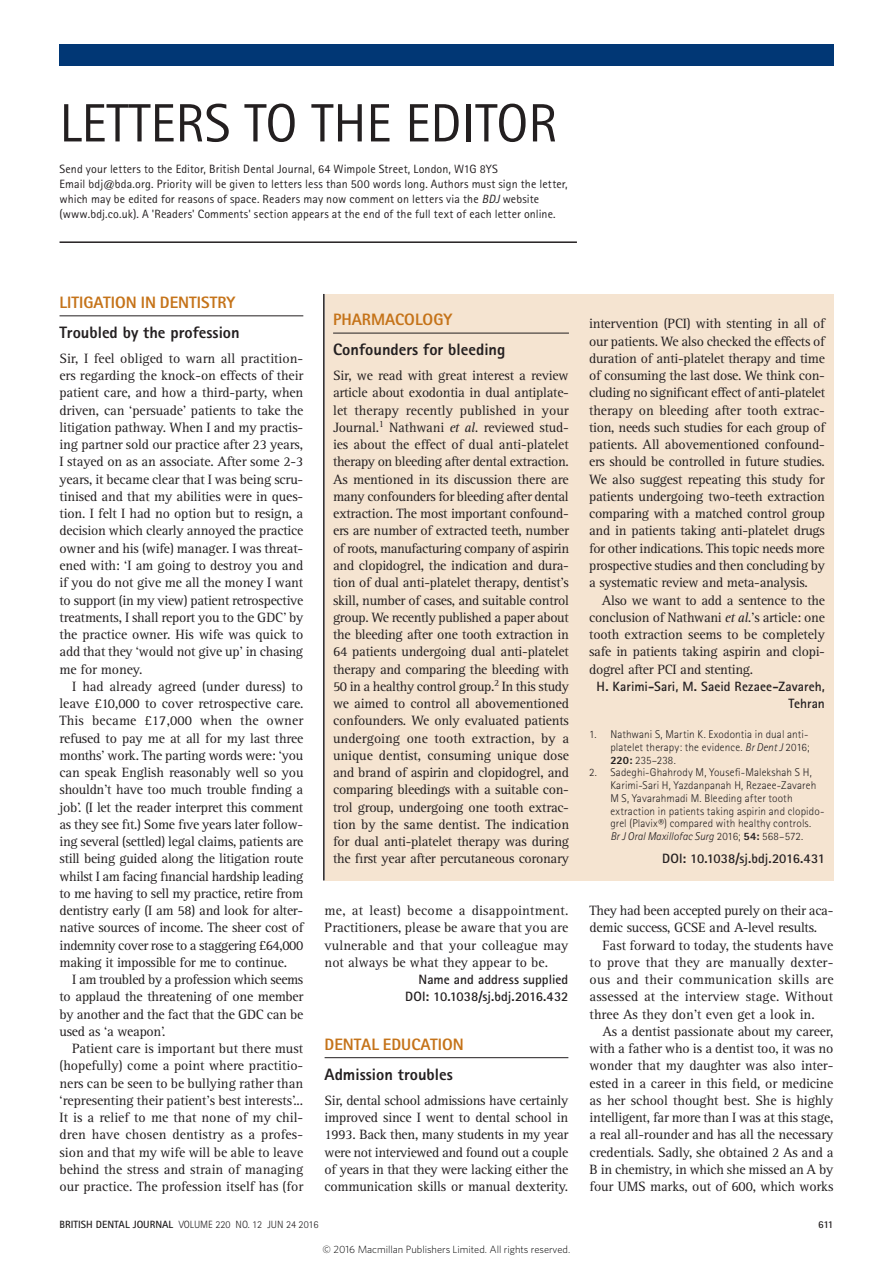
<style>
.page{position:relative;width:893px;height:1263px;background:#fff}
.page>*{position:absolute;margin:0;border:0;box-sizing:border-box;transform-origin:0 0}
.t1{font:54px "Rotis Sans Serif Std";color:#231f20}
.letters___crosshead{font:800 16.5px "Rotis Sans Serif Std";color:#231f20}
.letters___heading{font:800 16.5px "Rotis Sans Serif Std";color:#c57319}
.body_fullout_9_3pt{font:13.95px/17.2px "Rotis Serif Std";letter-spacing:-.02em;color:#231f20;text-align:justify}
.body_9_3pt{font:13.95px/17.2px "Rotis Serif Std";letter-spacing:-.01em;color:#231f20;text-align:justify}
.letters___authors{font:700 13.5px/17.2px "Rotis Sans Serif Std";color:#231f20;text-align:right}
.t2{font:12px/15px "Rotis Sans Serif Std";letter-spacing:.01em;color:#231f20}
.references{font:300 11.25px/12.8px "Rotis Sans Serif Std";letter-spacing:.01em;color:#231f20;text-align:justify}
.t3{font:300 10.5px "Whitney";color:#000}
.page_footer{font:300 10.5px "Rotis Sans Serif Std";color:#231f20}
.page_footer-2{font:700 10.5px "Rotis Sans Serif Std";color:#231f20}
.s1{font-style:italic}
.s2{font-weight:800}
.s3{font-weight:700}
</style>
<div class="page">
<div style="left:59px;top:45px;width:774px;height:21px;background:#013775"></div>
<hr style="left:60px;top:241px;width:517px;height:2px;background:#231f20">
<hr style="left:60px;top:315px;width:243px;height:1px;background:#231f20">
<hr style="left:325px;top:1057px;width:243px;height:1px;background:#231f20">
<div style="left:325px;top:294px;width:508px;height:586px;background:#f5e4d1"></div>
<hr style="left:323px;top:294px;width:2px;height:586px;background:#231f20">
<hr style="left:333px;top:333px;width:236px;height:1px;background:#231f20">
<h1 class="t1" style="left:60px;top:91px;width:499px">LETTERS TO THE EDITOR</h1>
<p class="t2" style="left:60px;top:162px;width:510px">Send your letters to the Editor, British Dental Journal, 64 Wimpole Street, London, W1G 8YS<br>Email bdj@bda.org. Priority will be given to letters less than 500 words long. Authors must sign the letter, which may be edited for reasons of space. Readers may now comment on letters via the <span class="s1">BDJ</span> website (www.bdj.co.uk). A 'Readers' Comments' section appears at the end of the full text of each letter online.</p>
<p class="letters___heading" style="left:60px;top:292px;width:177px">LITIGATION IN DENTISTRY</p>
<p class="letters___crosshead" style="left:60px;top:322px;width:182px">Troubled by the profession</p>
<p class="body_fullout_9_3pt" style="left:60px;top:350px;width:245px">Sir, I feel obliged to warn all practition&shy;ers regarding the knock-on effects of their patient care, and how a third-party, when driven, can ‘persuade’ patients to take the litigation pathway. When I and my practis&shy;ing partner sold our practice after 23 years, I stayed on as an associate. After some 2-3 years, it became clear that I was being scru&shy;tinised and that my abilities were in ques&shy;tion. I felt I had no option but to resign, a decision which clearly annoyed the practice owner and his (wife) manager. I was threat&shy;ened with: ‘I am going to destroy you and if you do not give me all the money I want to support (in my view) patient retrospective treatments, I shall report you to the GDC’ by the practice owner. His wife was quick to add that they ‘would not give up’ in chasing me for money.</p>
<p class="body_9_3pt" style="left:60px;top:678px;width:245px;text-indent:13px">I had already agreed (under duress) to leave £10,000 to cover retrospective care.<br>This became £17,000 when the owner refused to pay me at all for my last three months’ work. The parting words were: ‘you can speak English reasonably well so you shouldn’t have too much trouble finding a job’. (I let the reader interpret this comment as they see fit.) Some five years later follow&shy;ing several (settled) legal claims, patients are still being guided along the litigation route whilst I am facing financial hardship leading to me having to sell my practice, retire from dentistry early (I am 58) and look for alter&shy;native sources of income. The sheer cost of indemnity cover rose to a staggering £64,000 making it impossible for me to continue.</p>
<p class="body_9_3pt" style="left:60px;top:971px;width:245px;text-indent:13px">I am troubled by a profession which seems to applaud the threatening of one member by another and the fact that the GDC can be used as ‘a weapon’.</p>
<p class="body_9_3pt" style="left:60px;top:1040px;width:245px;text-indent:13px">Patient care is important but there must (hopefully) come a point where practitio&shy;ners can be seen to be bullying rather than ‘representing their patient’s best interests’...<br>It is a relief to me that none of my chil&shy;dren have chosen dentistry as a profes&shy;sion and that my wife will be able to leave behind the stress and strain of managing our practice. The profession itself has (for</p>
<p class="letters___heading" style="left:333px;top:309px;width:121px">PHARMACOLOGY</p>
<p class="letters___crosshead" style="left:333px;top:339px;width:174px">Confounders for bleeding</p>
<p class="body_fullout_9_3pt" style="left:333px;top:367px;width:238px">Sir, we read with great interest a review article about exodontia in dual antiplate&shy;let therapy recently published in your Journal.<sup>1</sup> Nathwani <span class="s1">et al.</span> reviewed stud&shy;ies about the effect of dual anti-platelet therapy on bleeding after dental extraction.<br>As mentioned in its discussion there are many confounders for bleeding after dental extraction. The most important confound&shy;ers are number of extracted teeth, number of roots, manufacturing company of aspirin and clopidogrel, the indication and dura&shy;tion of dual anti-platelet therapy, dentist’s skill, number of cases, and suitable control group. We recently published a paper about the bleeding after one tooth extraction in 64 patients undergoing dual anti-platelet therapy and comparing the bleeding with 50 in a healthy control group.<sup>2</sup> In this study we aimed to control all abovementioned confounders. We only evaluated patients undergoing one tooth extraction, by a unique dentist, consuming unique dose and brand of aspirin and clopidogrel, and comparing bleedings with a suitable con&shy;trol group, undergoing one tooth extrac&shy;tion by the same dentist. The indication for dual anti-platelet therapy was during the first year after percutaneous coronary</p>
<p class="body_9_3pt" style="left:325px;top:902px;width:245px">me, at least) become a disappointment.<br>Practitioners, please be aware that you are vulnerable and that your colleague may not always be what they appear to be.</p>
<p class="letters___authors" style="left:418px;top:970px;width:151px">Name and address supplied</p>
<p class="letters___authors" style="left:405px;top:988px;width:165px">DOI: 10.1038/sj.bdj.2016.432</p>
<p class="letters___heading" style="left:325px;top:1034px;width:141px">DENTAL EDUCATION</p>
<p class="letters___crosshead" style="left:325px;top:1064px;width:130px">Admission troubles</p>
<p class="body_fullout_9_3pt" style="left:325px;top:1092px;width:245px">Sir, dental school admissions have certainly improved since I went to dental school in 1993. Back then, many students in my year were not interviewed and found out a couple of years in that they were lacking either the communication skills or manual dexterity.</p>
<p class="body_fullout_9_3pt" style="left:589px;top:316px;width:237px">intervention (PCI) with stenting in all of our patients. We also checked the effects of duration of anti-platelet therapy and time of consuming the last dose. We think con&shy;cluding no significant effect of anti-platelet therapy on bleeding after tooth extrac&shy;tion, needs such studies for each group of patients. All abovementioned confound&shy;ers should be controlled in future studies.<br>We also suggest repeating this study for patients undergoing two-teeth extraction comparing with a matched control group and in patients taking anti-platelet drugs for other indications. This topic needs more prospective studies and then concluding by a systematic review and meta-analysis.</p>
<p class="body_9_3pt" style="left:589px;top:592px;width:237px;text-indent:13px">Also we want to add a sentence to the conclusion of Nathwani <span class="s1">et al.</span>’s article: one tooth extraction seems to be completely safe in patients taking aspirin and clopi&shy;dogrel after PCI and stenting.</p>
<p class="letters___authors" style="left:597px;top:677px;width:230px">H. Karimi-Sari, M. Saeid Rezaee-Zavareh,<br>Tehran</p>
<p class="references" style="left:610px;top:728px;width:201px;text-indent:-21px">1. Nathwani S, Martin K. Exodontia in dual anti&shy;platelet therapy: the evidence. <span class="s1">Br Dent J</span> 2016; <span class="s2">220:</span> 235–238.</p>
<p class="references" style="left:610px;top:766px;width:216px;text-align:left;text-indent:-21px">2. Sadeghi-Ghahrody M, Yousefi-Malekshah S H, Karimi-Sari H, Yazdanpanah H, Rezaee-Zavareh M S, Yavarahmadi M. Bleeding after tooth extraction in patients taking aspirin and clopido&shy;grel (Plavix®) compared with healthy controls.<br><span class="s1">Br J Oral Maxillofac Surg</span> 2016; <span class="s2">54:</span> 568–572.</p>
<p class="letters___authors" style="left:662px;top:850px;width:164px">DOI: 10.1038/sj.bdj.2016.431</p>
<p class="body_fullout_9_3pt" style="left:590px;top:902px;width:245px">They had been accepted purely on their aca&shy;demic success, GCSE and A-level results.</p>
<p class="body_9_3pt" style="left:590px;top:937px;width:245px;text-indent:13px">Fast forward to today, the students have to prove that they are manually dexter&shy;ous and their communication skills are assessed at the interview stage. Without three As they don’t even get a look in.</p>
<p class="body_9_3pt" style="left:590px;top:1023px;width:245px;text-indent:13px">As a dentist passionate about my career, with a father who is a dentist too, it was no wonder that my daughter was also inter&shy;ested in a career in this field, or medicine as her school thought best. She is highly intelligent, far more than I was at this stage, a real all-rounder and has all the necessary credentials. Sadly, she obtained 2 As and a B in chemistry, in which she missed an A by four UMS marks, out of 600, which works</p>
<p class="page_footer" style="left:60px;top:1218px;width:260px"><span class="s3">BRITISH DENTAL JOURNAL</span> VOLUME 220 NO. 12 JUN 24 2016</p>
<p class="page_footer-2" style="left:818px;top:1217px;width:17px">611</p>
<p class="t3" style="left:323px;top:1243px;width:249px">© 2016 Macmillan Publishers Limited. All rights reserved.</p>
</div>
